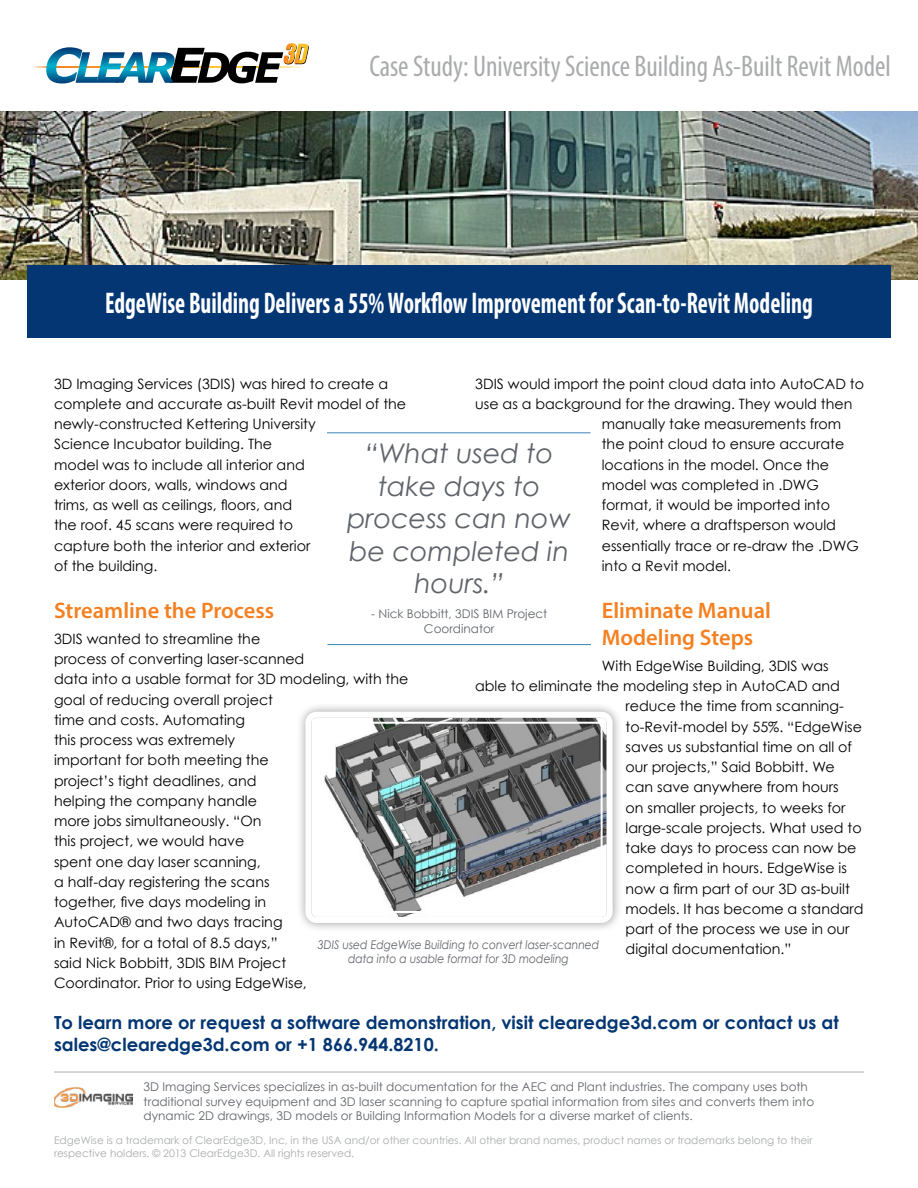
<style>
.page{position:relative;width:918px;height:1188px;background:#fff}
.page>*{position:absolute;margin:0;border:0;box-sizing:border-box;transform-origin:0 0}
.t1{font:700 condensed 30px "Myriad Pro";color:#fff;scale:.8 1}
.t2{font:condensed 30px "Myriad Pro";color:#a9abac;scale:.95 1}
.t3{font:italic 27px/32.4px "Century Gothic";color:#5f636a;text-align:center}
.t4{font:600 22.5px/27px "Myriad Pro";color:#f58021}
.t5{font:700 18px/21.6px "Century Gothic";color:#043673}
.t6{font:14.25px/20.2px "Century Gothic";color:#000}
.t7{font:12px/14.4px "Century Gothic";color:#5f636a}
.t8{font:italic 12px/14.4px "Century Gothic";color:#5f636a;text-align:center;scale:.9 1}
.t9{font:10.5px/12.6px "Century Gothic";color:#a9abac}
</style>
<div class="page">
<svg style="left:33px;top:67px;width:13px;height:1px"></svg>
<svg style="left:46px;top:43px;width:263px;height:40px"></svg>
<img style="left:0;top:111px;width:918px;height:168px">
<div style="left:27px;top:266px;width:864px;height:72px;background:#043673"></div>
<img style="left:54px;top:1087px;width:79px;height:21px">
<hr style="left:54px;top:1072px;width:810px;height:1px;background:#a9abac">
<hr style="left:327px;top:433px;width:264px;height:1px;background:#3a84b6">
<hr style="left:327px;top:644px;width:264px;height:1px;background:#3a84b6">
<div style="left:296px;top:702px;width:327px;height:231px;background:#000;opacity:.4"></div>
<div style="left:305px;top:712px;width:308px;height:211px;border:6px solid #fff;border-radius:8px"></div>
<svg style="left:307px;top:719px;width:304px;height:197px"></svg>
<h1 class="t2" style="left:369px;top:48px;width:551px">Case Study: University Science Building As-Built Revit Model</h1>
<h1 class="t1" style="left:105px;top:284px;width:886px">EdgeWise Building Delivers a 55% Workflow Improvement for Scan-to-Revit Modeling</h1>
<p class="t6" style="left:475px;top:373px;width:390px">3DIS would import the point cloud data into AutoCAD to</p>
<p class="t6" style="left:475px;top:393px;width:379px">use as a background for the drawing. They would then</p>
<p class="t6" style="left:602px;top:414px;width:241px">manually take measurements from</p>
<p class="t6" style="left:602px;top:434px;width:244px">the point cloud to ensure accurate</p>
<p class="t6" style="left:602px;top:454px;width:229px">locations in the model. Once the</p>
<p class="t6" style="left:602px;top:474px;width:219px">model was completed in .DWG</p>
<p class="t6" style="left:602px;top:495px;width:230px">format, it would be imported into</p>
<p class="t6" style="left:602px;top:515px;width:236px">Revit, where a draftsperson would</p>
<p class="t6" style="left:602px;top:535px;width:259px">essentially trace or re-draw the .DWG</p>
<p class="t6" style="left:602px;top:555px;width:131px">into a Revit model.</p>
<h3 class="t4" style="left:602px;top:597px;width:171px">Eliminate Manual<br>Modeling Steps</h3>
<p class="t6" style="left:602px;top:655px;width:228px">With EdgeWise Building, 3DIS was</p>
<p class="t6" style="left:475px;top:676px;width:366px">able to eliminate the modeling step in AutoCAD and</p>
<p class="t6" style="left:626px;top:696px;width:220px">reduce the time from scanning-</p>
<p class="t6" style="left:626px;top:716px;width:238px">to-Revit-model by 55%. “EdgeWise</p>
<p class="t6" style="left:626px;top:736px;width:228px">saves us substantial time on all of</p>
<p class="t6" style="left:626px;top:757px;width:211px">our projects,” Said Bobbitt. We</p>
<p class="t6" style="left:626px;top:777px;width:215px">can save anywhere from hours</p>
<p class="t6" style="left:626px;top:797px;width:221px">on smaller projects, to weeks for</p>
<p class="t6" style="left:626px;top:817px;width:238px">large-scale projects. What used to</p>
<p class="t6" style="left:626px;top:838px;width:232px">take days to process can now be</p>
<p class="t6" style="left:626px;top:858px;width:223px">completed in hours. EdgeWise is</p>
<p class="t6" style="left:626px;top:878px;width:226px">now a firm part of our 3D as-built</p>
<p class="t6" style="left:626px;top:898px;width:239px">models. It has become a standard</p>
<p class="t6" style="left:626px;top:919px;width:225px">part of the process we use in our</p>
<p class="t6" style="left:626px;top:939px;width:167px">digital documentation.”</p>
<p class="t6" style="left:54px;top:373px;width:354px">3D Imaging Services (3DIS) was hired to create a complete and accurate as-built Revit model of the newly-constructed Kettering University<br>Science Incubator building. The<br>model was to include all interior and<br>exterior doors, walls, windows and<br>trims, as well as ceilings, floors, and<br>the roof. 45 scans were required to<br>capture both the interior and exterior<br>of the building.</p>
<h3 class="t4" style="left:54px;top:597px;width:222px">Streamline the Process</h3>
<p class="t6" style="left:54px;top:628px;width:356px">3DIS wanted to streamline the<br>process of converting laser-scanned<br>data into a usable format for 3D modeling, with the goal of reducing overall project<br>time and costs. Automating<br>this process was extremely<br>important for both meeting the<br>project’s tight deadlines, and<br>helping the company handle<br>more jobs simultaneously. “On<br>this project, we would have<br>spent one day laser scanning,<br>a half-day registering the scans<br>together, five days modeling in<br>AutoCAD® and two days tracing<br>in Revit®, for a total of 8.5 days,”<br>said Nick Bobbitt, 3DIS BIM Project<br>Coordinator. Prior to using EdgeWise,</p>
<h2 class="t3" style="left:347px;top:437px;width:226px">“What used to take days to process can now be completed in hours.”</h2>
<p class="t7" style="left:371px;top:606px;width:178px;text-align:center">- Nick Bobbitt, 3DIS BIM Project<br>Coordinator</p>
<p class="t8" style="left:318px;top:937px;width:315px">3DIS used EdgeWise Building to convert laser-scanned data into a usable format for 3D modeling</p>
<p class="t5" style="left:54px;top:1012px;width:786px">To learn more or request a software demonstration, visit clearedge3d.com or contact us at sales@clearedge3d.com or +1 866.944.8210.</p>
<p class="t7" style="left:144px;top:1079px;width:672px">3D Imaging Services specializes in as-built documentation for the AEC and Plant industries. The company uses both traditional survey equipment and 3D laser scanning to capture spatial information from sites and converts them into dynamic 2D drawings, 3D models or Building Information Models for a diverse market of clients.</p>
<p class="t9" style="left:54px;top:1134px;width:760px">EdgeWise is a trademark of ClearEdge3D, Inc, in the USA and/or other countries. All other brand names, product names or trademarks belong to their respective holders. © 2013 ClearEdge3D. All rights reserved.</p>
</div>
